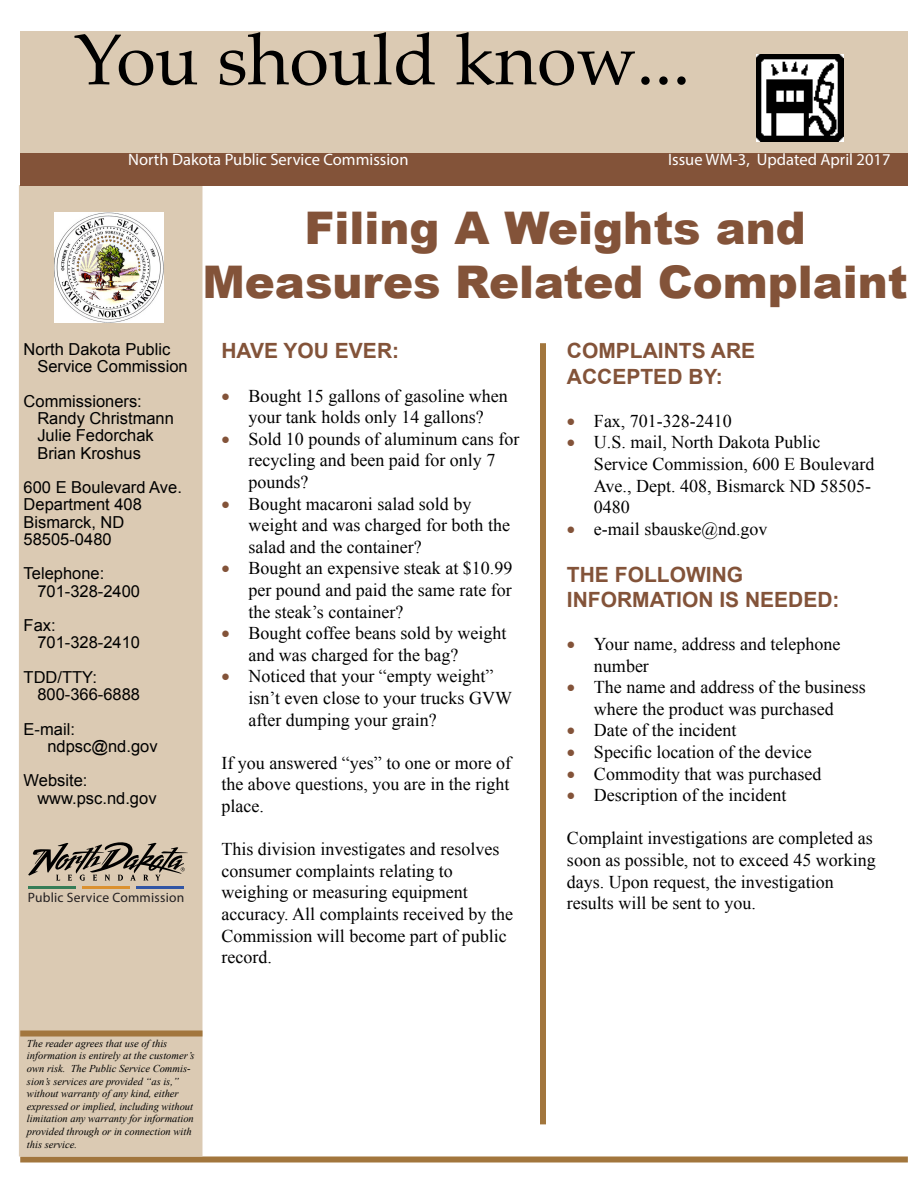
<style>
.page{position:relative;width:918px;height:1188px;background:#fff}
.page>*{position:absolute;margin:0;border:0;box-sizing:border-box;transform-origin:0 0}
.t1{font:72px "Palatino Linotype";color:#000}
.t2{font:900 45px/54px "Arial";color:#835339;text-align:center}
.t3{font:700 21px/25.2px "Arial";color:#835339}
.t4{font:18px/21.6px "Times New Roman";color:#000}
.t5{font:16.5px/17.2px "Arial";color:#000}
.t6{font:16.5px "Myriad Pro";color:#fff}
.t7{font:13.5px "Myriad Pro";letter-spacing:.015em;color:#231f20}
.t8{font:italic 10.5px/12.6px "Times New Roman";color:#000}
.s1{color:#835339}
</style>
<div class="page">
<div style="left:540px;top:343px;width:6px;height:781px;background:#a2763d"></div>
<div style="left:20px;top:1157px;width:888px;height:6px;background:#a2763d"></div>
<div style="left:20px;top:186px;width:182px;height:970px;background:#dbcab3"></div>
<div style="left:19px;top:185px;width:183px;height:971px;border:1px solid #dbcab3"></div>
<div style="left:20px;top:1031px;width:182px;height:6px;background:#a2763d"></div>
<div style="left:20px;top:32px;width:888px;height:148px;background:#dbcab3"></div>
<div style="left:20px;top:153px;width:888px;height:32px;background:#835339"></div>
<img style="left:756px;top:54px;width:88px;height:88px">
<img style="left:54px;top:212px;width:109px;height:111px">
<hr style="left:28px;top:887px;width:48px;height:2px;background:#357d57">
<hr style="left:82px;top:887px;width:48px;height:2px;background:#db9130">
<hr style="left:136px;top:887px;width:48px;height:2px;background:#3155a4">
<svg style="left:28px;top:842px;width:160px;height:39px"></svg>
<h1 class="t1" style="left:74px;top:17px;width:618px">You should know...</h1>
<p class="t6" style="left:128px;top:154px;width:282px">North Dakota Public Service Commission</p>
<p class="t6" style="left:668px;top:154px;width:224px">Issue WM-3, Updated April 2017</p>
<p class="t5" style="left:37px;top:342px;width:152px;text-indent:-14px">North Dakota Public<br>Service Commission</p>
<p class="t5" style="left:37px;top:394px;width:138px;text-indent:-14px">Commissioners:<br>Randy Christmann<br>Julie Fedorchak<br>Brian Kroshus</p>
<p class="t5" style="left:24px;top:480px;width:160px">600 E Boulevard Ave.<br>Department 408<br>Bismarck, ND<br>58505-0480</p>
<p class="t5" style="left:37px;top:567px;width:104px;text-indent:-14px">Telephone:<br>701-328-2400</p>
<p class="t5" style="left:37px;top:618px;width:104px;text-indent:-14px">Fax:<br>701-328-2410</p>
<p class="t5" style="left:37px;top:670px;width:104px;text-indent:-14px">TDD/TTY:<br>800-366-6888</p>
<p class="t5" style="left:47px;top:722px;width:112px;text-indent:-24px">E-mail: ndpsc@nd.gov</p>
<p class="t5" style="left:37px;top:774px;width:121px;text-indent:-14px">Website: www.psc.nd.gov</p>
<p class="t7" style="left:28px;top:890px;width:158px">Public Service Commission</p>
<h2 class="t2" style="left:202px;top:206px;width:707px">Filing A Weights and<br>Measures Related Complaint</h2>
<p class="t3" style="left:221px;top:339px;width:179px">HAVE YOU EVER:</p>
<p class="t4" style="left:221px;top:386px;width:288px;text-align:center"><span class="s1">•</span> Bought 15 gallons of gasoline when your tank holds only 14 gallons?</p>
<p class="t4" style="left:248px;top:430px;width:272px;text-indent:-27px"><span class="s1">•</span> Sold 10 pounds of aluminum cans for recycling and been paid for only 7 pounds?</p>
<p class="t4" style="left:248px;top:494px;width:263px;text-indent:-27px"><span class="s1">•</span> Bought macaroni salad sold by weight and was charged for both the salad and the container?</p>
<p class="t4" style="left:248px;top:559px;width:265px;text-align:justify;text-indent:-27px"><span class="s1">•</span> Bought an expensive steak at $10.99 per pound and paid the same rate for the steak’s container?</p>
<p class="t4" style="left:248px;top:624px;width:260px;text-indent:-27px"><span class="s1">•</span> Bought coffee beans sold by weight and was charged for the bag?</p>
<p class="t4" style="left:248px;top:667px;width:265px;text-indent:-27px"><span class="s1">•</span> Noticed that your “empty weight” isn’t even close to your trucks GVW after dumping your grain?</p>
<p class="t4" style="left:221px;top:754px;width:291px;text-align:justify">If you answered “yes” to one or more of the above questions, you are in the right place.</p>
<p class="t4" style="left:221px;top:840px;width:293px">This division investigates and resolves consumer complaints relating to weighing or measuring equipment accuracy. All complaints received by the<br>Commission will become part of public record.</p>
<p class="t3" style="left:567px;top:339px;width:190px">COMPLAINTS ARE<br>ACCEPTED BY:</p>
<p class="t4" style="left:567px;top:412px;width:166px"><span class="s1">•</span> Fax, 701-328-2410</p>
<p class="t4" style="left:594px;top:433px;width:282px;text-indent:-27px"><span class="s1">•</span> U.S. mail, North Dakota Public<br>Service Commission, 600 E Boulevard<br>Ave., Dept. 408, Bismarck ND 58505-<br>0480</p>
<p class="t4" style="left:567px;top:520px;width:202px"><span class="s1">•</span> e-mail sbauske@nd.gov</p>
<p class="t3" style="left:567px;top:562px;width:274px">THE FOLLOWING<br>INFORMATION IS NEEDED:</p>
<p class="t4" style="left:594px;top:635px;width:248px;text-indent:-27px"><span class="s1">•</span> Your name, address and telephone number</p>
<p class="t4" style="left:567px;top:678px;width:300px;text-align:center"><span class="s1">•</span> The name and address of the business where the product was purchased</p>
<p class="t4" style="left:567px;top:721px;width:171px"><span class="s1">•</span> Date of the incident</p>
<p class="t4" style="left:567px;top:743px;width:246px"><span class="s1">•</span> Specific location of the device</p>
<p class="t4" style="left:567px;top:764px;width:256px"><span class="s1">•</span> Commodity that was purchased</p>
<p class="t4" style="left:567px;top:786px;width:221px"><span class="s1">•</span> Description of the incident</p>
<p class="t4" style="left:567px;top:829px;width:310px">Complaint investigations are completed as soon as possible, not to exceed 45 working days. Upon request, the investigation results will be sent to you.</p>
<p class="t8" style="left:27px;top:1038px;width:169px">The reader agrees that use of this information is entirely at the customer’s own risk. The Public Service Commis&shy;sion’s services are provided “as is,” without warranty of any kind, either expressed or implied, including without limitation any warranty for information provided through or in connection with this service.</p>
</div>
